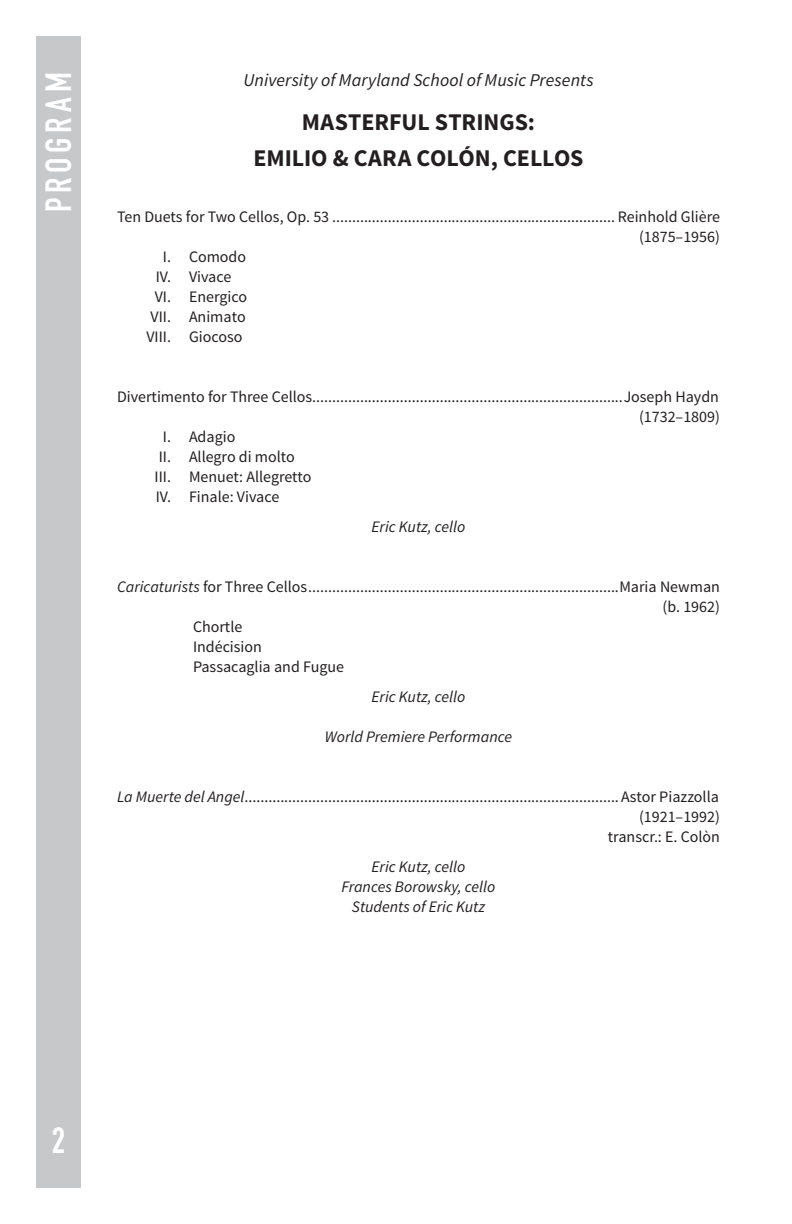
<style>
.page{position:relative;width:792px;height:1224px;background:#fff}
.page>*{position:absolute;margin:0;border:0;box-sizing:border-box;transform-origin:0 0}
.Headings{font:700 36px "DIN Condensed";letter-spacing:.13em;color:#fff}
.Page_headers_WHITE_t{font:700 24px/36px "Source Sans Pro";color:#231f20;text-align:center}
.t1{font:italic 18px "Source Sans Pro";letter-spacing:.005em;color:#231f20}
.t2{font:16px "Source Sans Pro";color:#231f20}
.t3{font:16px "Source Sans Pro";color:#222}
.t4{font:italic 16px "Source Sans Pro";color:#231f20}
.s1{font-style:italic}
.s2{color:#231f20}
.s3{color:#222}
</style>
<div class="page">
<div style="left:36px;top:36px;width:45px;height:1152px;background:#c7c8ca"></div>
<p class="Headings" style="left:34px;top:212px;width:142px;rotate:-90deg">PROGRAM</p>
<p class="t1" style="left:243px;top:68px;width:352px">University of Maryland School of Music Presents</p>
<p class="Page_headers_WHITE_t" style="left:253px;top:104px;width:332px">MASTERFUL STRINGS:<br>EMILIO &amp; CARA COLÓN, CELLOS</p>
<p class="t2" style="left:117px;top:207px;width:605px">Ten Duets for Two Cellos, Op. 53 ....................................................................... Reinhold Glière</p>
<p class="t2" style="left:639px;top:227px;width:82px">(1875–1956)</p>
<p class="t2" style="left:163px;top:247px;width:85px">I. Comodo</p>
<p class="t2" style="left:156px;top:267px;width:77px">IV. Vivace</p>
<p class="t2" style="left:155px;top:287px;width:94px">VI. Energico</p>
<p class="t2" style="left:151px;top:307px;width:97px">VII. Animato</p>
<p class="t2" style="left:146px;top:327px;width:97px">VIII. Giocoso</p>
<p class="t2" style="left:117px;top:387px;width:603px">Divertimento for Three Cellos..............................................................................Joseph Haydn</p>
<p class="t2" style="left:639px;top:407px;width:82px">(1732–1809)</p>
<p class="t2" style="left:163px;top:427px;width:74px">I. Adagio</p>
<p class="t2" style="left:159px;top:447px;width:138px">II. Allegro di molto</p>
<p class="t2" style="left:155px;top:467px;width:158px">III. Menuet: Allegretto</p>
<p class="t2" style="left:156px;top:487px;width:125px">IV. Finale: Vivace</p>
<p class="t4" style="left:372px;top:517px;width:95px">Eric Kutz, cello</p>
<p class="t3" style="left:117px;top:577px;width:605px"><span class="s1">Caricaturists</span> for Three Cellos..............................................................................<span class="s2">Maria Newman</span></p>
<p class="t2" style="left:663px;top:597px;width:59px">(b. 1962)</p>
<p class="t2" style="left:193px;top:617px;width:51px">Chortle</p>
<p class="t2" style="left:193px;top:637px;width:70px">Ind<span class="s3">é</span>cision</p>
<p class="t2" style="left:193px;top:657px;width:153px">Passacaglia and Fugue</p>
<p class="t4" style="left:372px;top:687px;width:95px">Eric Kutz, cello</p>
<p class="t4" style="left:325px;top:727px;width:189px">World Premiere Performance</p>
<p class="t2" style="left:117px;top:787px;width:604px"><span class="s1">La Muerte del Angel</span>.............................................................................................. Astor Piazzolla</p>
<p class="t2" style="left:639px;top:807px;width:82px">(1921–1992)</p>
<p class="t2" style="left:608px;top:827px;width:114px">transcr.: E. Colòn</p>
<p class="t4" style="left:372px;top:857px;width:95px">Eric Kutz, cello</p>
<p class="t4" style="left:342px;top:877px;width:155px">Frances Borowsky, cello</p>
<p class="t4" style="left:352px;top:897px;width:135px">Students of Eric Kutz</p>
<h1 class="Headings" style="left:52px;top:1116px;width:15px">2</h1>
</div>
